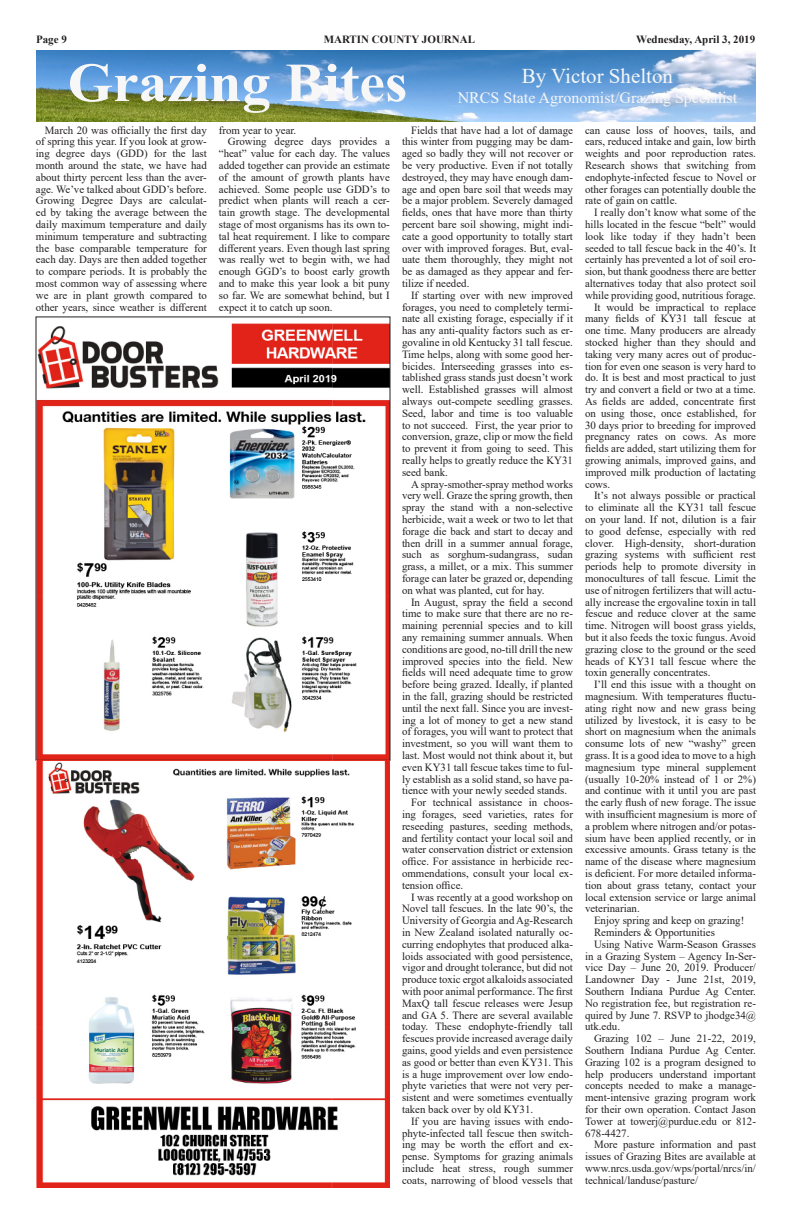
<style>
.page{position:relative;width:792px;height:1224px;background:#fff}
.page>*{position:absolute;margin:0;border:0;box-sizing:border-box;transform-origin:0 0}
.t1{font:700 55px "Times New Roman";color:#f7f7f8;scale:1.05 1}
.t2{font:21px "Times New Roman";color:#f7f7f8}
.t3{font:16px "Times New Roman";color:#f7f7f8}
.t4{font:11px/11.8px "Times New Roman";color:#231f20;text-align:justify}
.t5{font:700 11px "Times New Roman";color:#231f20}
</style>
<div class="page">
<img style="left:36px;top:50px;width:719px;height:72px">
<img style="left:36px;top:323px;width:354px;height:865px">
<p class="t5" style="left:36px;top:32px;width:32px">Page 9</p>
<p class="t5" style="left:324px;top:32px;width:153px">MARTIN COUNTY JOURNAL</p>
<p class="t5" style="left:636px;top:32px;width:120px">Wednesday, April 3, 2019</p>
<p class="t1" style="left:68px;top:43px;width:325px">Grazing Bites</p>
<p class="t2" style="left:522px;top:61px;width:153px">By Victor Shelton</p>
<p class="t3" style="left:458px;top:87px;width:281px">NRCS State Agronomist/Grazing Specialist</p>
<p class="t4" style="left:36px;top:124px;width:173px;text-indent:9px">March 20 was officially the first day of spring this year. If you look at grow&shy;ing degree days (GDD) for the last month around the state, we have had about thirty percent less than the aver&shy;age. We’ve talked about GDD’s before.<br>Growing Degree Days are calculat&shy;ed by taking the average between the daily maximum temperature and daily minimum temperature and subtracting the base comparable temperature for each day. Days are then added together to compare periods. It is probably the most common way of assessing where we are in plant growth compared to other years, since weather is different</p>
<p class="t4" style="left:219px;top:124px;width:79px">from year to year.</p>
<p class="t4" style="left:219px;top:135px;width:173px;text-indent:9px">Growing degree days provides a “heat” value for each day. The values added together can provide an estimate of the amount of growth plants have achieved. Some people use GDD’s to predict when plants will reach a cer&shy;tain growth stage. The developmental stage of most organisms has its own to&shy;tal heat requirement. I like to compare different years. Even though last spring was really wet to begin with, we had enough GGD’s to boost early growth and to make this year look a bit puny so far. We are somewhat behind, but I expect it to catch up soon.</p>
<p class="t4" style="left:402px;top:124px;width:173px;text-indent:9px">Fields that have had a lot of damage this winter from pugging may be dam&shy;aged so badly they will not recover or be very productive. Even if not totally destroyed, they may have enough dam&shy;age and open bare soil that weeds may be a major problem. Severely damaged fields, ones that have more than thirty percent bare soil showing, might indi&shy;cate a good opportunity to totally start over with improved forages. But, eval&shy;uate them thoroughly, they might not be as damaged as they appear and fer&shy;tilize if needed.</p>
<p class="t4" style="left:402px;top:289px;width:173px;text-indent:9px">If starting over with new improved forages, you need to completely termi&shy;nate all existing forage, especially if it has any anti-quality factors such as er&shy;govaline in old Kentucky 31 tall fescue.<br>Time helps, along with some good her&shy;bicides. Interseeding grasses into es&shy;tablished grass stands just doesn’t work well. Established grasses will almost always out-compete seedling grasses.<br>Seed, labor and time is too valuable to not succeed. First, the year prior to conversion, graze, clip or mow the field to prevent it from going to seed. This really helps to greatly reduce the KY31 seed bank.</p>
<p class="t4" style="left:402px;top:478px;width:173px;text-indent:9px">A spray-smother-spray method works very well. Graze the spring growth, then spray the stand with a non-selective herbicide, wait a week or two to let that forage die back and start to decay and then drill in a summer annual forage, such as sorghum-sudangrass, sudan grass, a millet, or a mix. This summer forage can later be grazed or, depending on what was planted, cut for hay.</p>
<p class="t4" style="left:402px;top:596px;width:173px;text-indent:9px">In August, spray the field a second time to make sure that there are no re&shy;maining perennial species and to kill any remaining summer annuals. When conditions are good, no-till drill the new improved species into the field. New fields will need adequate time to grow before being grazed. Ideally, if planted in the fall, grazing should be restricted until the next fall. Since you are invest&shy;ing a lot of money to get a new stand of forages, you will want to protect that investment, so you will want them to last. Most would not think about it, but even KY31 tall fescue takes time to ful&shy;ly establish as a solid stand, so have pa&shy;tience with your newly seeded stands.</p>
<p class="t4" style="left:402px;top:796px;width:173px;text-indent:9px">For technical assistance in choos&shy;ing forages, seed varieties, rates for reseeding pastures, seeding methods, and fertility contact your local soil and water conservation district or extension office. For assistance in herbicide rec&shy;ommendations, consult your local ex&shy;tension office.</p>
<p class="t4" style="left:402px;top:891px;width:173px;text-indent:9px">I was recently at a good workshop on Novel tall fescues. In the late 90’s, the University of Georgia and Ag-Research in New Zealand isolated naturally oc&shy;curring endophytes that produced alka&shy;loids associated with good persistence, vigor and drought tolerance, but did not produce toxic ergot alkaloids associated with poor animal performance. The first MaxQ tall fescue releases were Jesup and GA 5. There are several available today. These endophyte-friendly tall fescues provide increased average daily gains, good yields and even persistence as good or better than even KY31. This is a huge improvement over low endo&shy;phyte varieties that were not very per&shy;sistent and were sometimes eventually taken back over by old KY31.</p>
<p class="t4" style="left:402px;top:1115px;width:173px;text-indent:9px">If you are having issues with endo&shy;phyte-infected tall fescue then switch&shy;ing may be worth the effort and ex&shy;pense. Symptoms for grazing animals include heat stress, rough summer coats, narrowing of blood vessels that</p>
<p class="t4" style="left:585px;top:124px;width:173px">can cause loss of hooves, tails, and ears, reduced intake and gain, low birth weights and poor reproduction rates.<br>Research shows that switching from endophyte-infected fescue to Novel or other forages can potentially double the rate of gain on cattle.</p>
<p class="t4" style="left:585px;top:206px;width:173px;text-indent:9px">I really don’t know what some of the hills located in the fescue “belt” would look like today if they hadn’t been seeded to tall fescue back in the 40’s. It certainly has prevented a lot of soil ero&shy;sion, but thank goodness there are better alternatives today that also protect soil while providing good, nutritious forage.</p>
<p class="t4" style="left:585px;top:301px;width:173px;text-indent:9px">It would be impractical to replace many fields of KY31 tall fescue at one time. Many producers are already stocked higher than they should and taking very many acres out of produc&shy;tion for even one season is very hard to do. It is best and most practical to just try and convert a field or two at a time.<br>As fields are added, concentrate first on using those, once established, for 30 days prior to breeding for improved pregnancy rates on cows. As more fields are added, start utilizing them for growing animals, improved gains, and improved milk production of lactating cows.</p>
<p class="t4" style="left:585px;top:489px;width:173px;text-indent:9px">It’s not always possible or practical to eliminate all the KY31 tall fescue on your land. If not, dilution is a fair to good defense, especially with red clover. High-density, short-duration grazing systems with sufficient rest periods help to promote diversity in monocultures of tall fescue. Limit the use of nitrogen fertilizers that will actu&shy;ally increase the ergovaline toxin in tall fescue and reduce clover at the same time. Nitrogen will boost grass yields, but it also feeds the toxic fungus. Avoid grazing close to the ground or the seed heads of KY31 tall fescue where the toxin generally concentrates.</p>
<p class="t4" style="left:585px;top:678px;width:173px;text-indent:9px">I’ll end this issue with a thought on magnesium. With temperatures fluctu&shy;ating right now and new grass being utilized by livestock, it is easy to be short on magnesium when the animals consume lots of new “washy” green grass. It is a good idea to move to a high magnesium type mineral supplement (usually 10-20% instead of 1 or 2%) and continue with it until you are past the early flush of new forage. The issue with insufficient magnesium is more of a problem where nitrogen and/or potas&shy;sium have been applied recently, or in excessive amounts. Grass tetany is the name of the disease where magnesium is deficient. For more detailed informa&shy;tion about grass tetany, contact your local extension service or large animal veterinarian.</p>
<p class="t4" style="left:594px;top:914px;width:152px">Enjoy spring and keep on grazing!</p>
<p class="t4" style="left:594px;top:926px;width:122px">Reminders &amp; Opportunities</p>
<p class="t4" style="left:585px;top:938px;width:173px;text-indent:9px">Using Native Warm-Season Grasses in a Grazing System – Agency In-Ser&shy;vice Day – June 20, 2019. Producer/ Landowner Day - June 21st, 2019, Southern Indiana Purdue Ag Center.<br>No registration fee, but registration re&shy;quired by June 7. RSVP to jhodge34@ utk.edu.</p>
<p class="t4" style="left:585px;top:1032px;width:173px;text-indent:9px">Grazing 102 – June 21-22, 2019, Southern Indiana Purdue Ag Center.<br>Grazing 102 is a program designed to help producers understand important concepts needed to make a manage&shy;ment-intensive grazing program work for their own operation. Contact Jason Tower at towerj@purdue.edu or 812- 678-4427.</p>
<p class="t4" style="left:585px;top:1138px;width:173px;text-indent:9px">More pasture information and past issues of Grazing Bites are available at www.nrcs.usda.gov/wps/portal/nrcs/in/ technical/landuse/pasture/</p>
</div>
